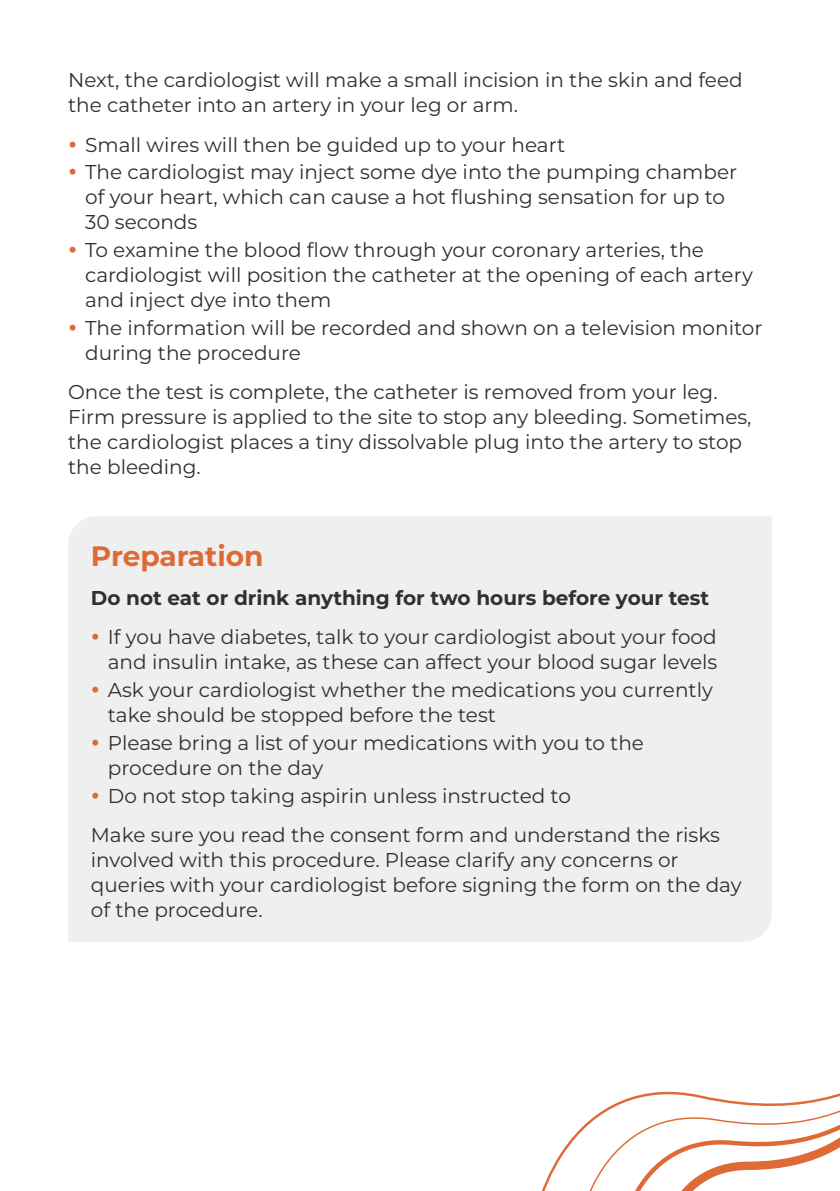
<style>
.page{position:relative;width:840px;height:1191px;background:#fff}
.page>*{position:absolute;margin:0;border:0;box-sizing:border-box;transform-origin:0 0}
.H3_-_Orange_-_Tighte{font:700 28px "Montserrat";color:#de6b35}
.Body_Copy_-_tighter{font:20px/25px "Montserrat";color:#312f30}
.Body_Copy_-_tighter-2{font:700 20px "Montserrat";color:#312f30}
</style>
<div class="page">
<div style="left:68px;top:516px;width:703px;height:425px;background:#efeff0"></div>
<svg style="left:542px;top:1091px;width:297px;height:100px"></svg>
<svg style="left:92px;top:634px;width:6px;height:6px"></svg>
<svg style="left:92px;top:687px;width:6px;height:6px"></svg>
<svg style="left:92px;top:740px;width:6px;height:6px"></svg>
<svg style="left:92px;top:792px;width:6px;height:6px"></svg>
<p class="Body_Copy_-_tighter" style="left:68px;top:67px;width:675px">Next, the cardiologist will make a small incision in the skin and feed the catheter into an artery in your leg or arm.</p>
<p class="Body_Copy_-_tighter" style="left:85px;top:131px;width:481px">Small wires will then be guided up to your heart</p>
<p class="Body_Copy_-_tighter" style="left:85px;top:159px;width:653px">The cardiologist may inject some dye into the pumping chamber of your heart, which can cause a hot flushing sensation for up to<br>30 seconds</p>
<p class="Body_Copy_-_tighter" style="left:85px;top:237px;width:668px">To examine the blood flow through your coronary arteries, the cardiologist will position the catheter at the opening of each artery and inject dye into them</p>
<p class="Body_Copy_-_tighter" style="left:85px;top:315px;width:678px">The information will be recorded and shown on a television monitor during the procedure</p>
<p class="Body_Copy_-_tighter" style="left:68px;top:379px;width:684px">Once the test is complete, the catheter is removed from your leg.<br>Firm pressure is applied to the site to stop any bleeding. Sometimes, the cardiologist places a tiny dissolvable plug into the artery to stop the bleeding.</p>
<p class="H3_-_Orange_-_Tighte" style="left:91px;top:537px;width:174px">Preparation</p>
<p class="Body_Copy_-_tighter-2" style="left:91px;top:585px;width:619px">Do not eat or drink anything for two hours before your test</p>
<p class="Body_Copy_-_tighter" style="left:108px;top:624px;width:610px">If you have diabetes, talk to your cardiologist about your food and insulin intake, as these can affect your blood sugar levels</p>
<p class="Body_Copy_-_tighter" style="left:108px;top:677px;width:606px">Ask your cardiologist whether the medications you currently take should be stopped before the test</p>
<p class="Body_Copy_-_tighter" style="left:108px;top:730px;width:537px">Please bring a list of your medications with you to the procedure on the day</p>
<p class="Body_Copy_-_tighter" style="left:108px;top:783px;width:464px">Do not stop taking aspirin unless instructed to</p>
<p class="Body_Copy_-_tighter" style="left:91px;top:822px;width:652px">Make sure you read the consent form and understand the risks involved with this procedure. Please clarify any concerns or queries with your cardiologist before signing the form on the day of the procedure.</p>
</div>
